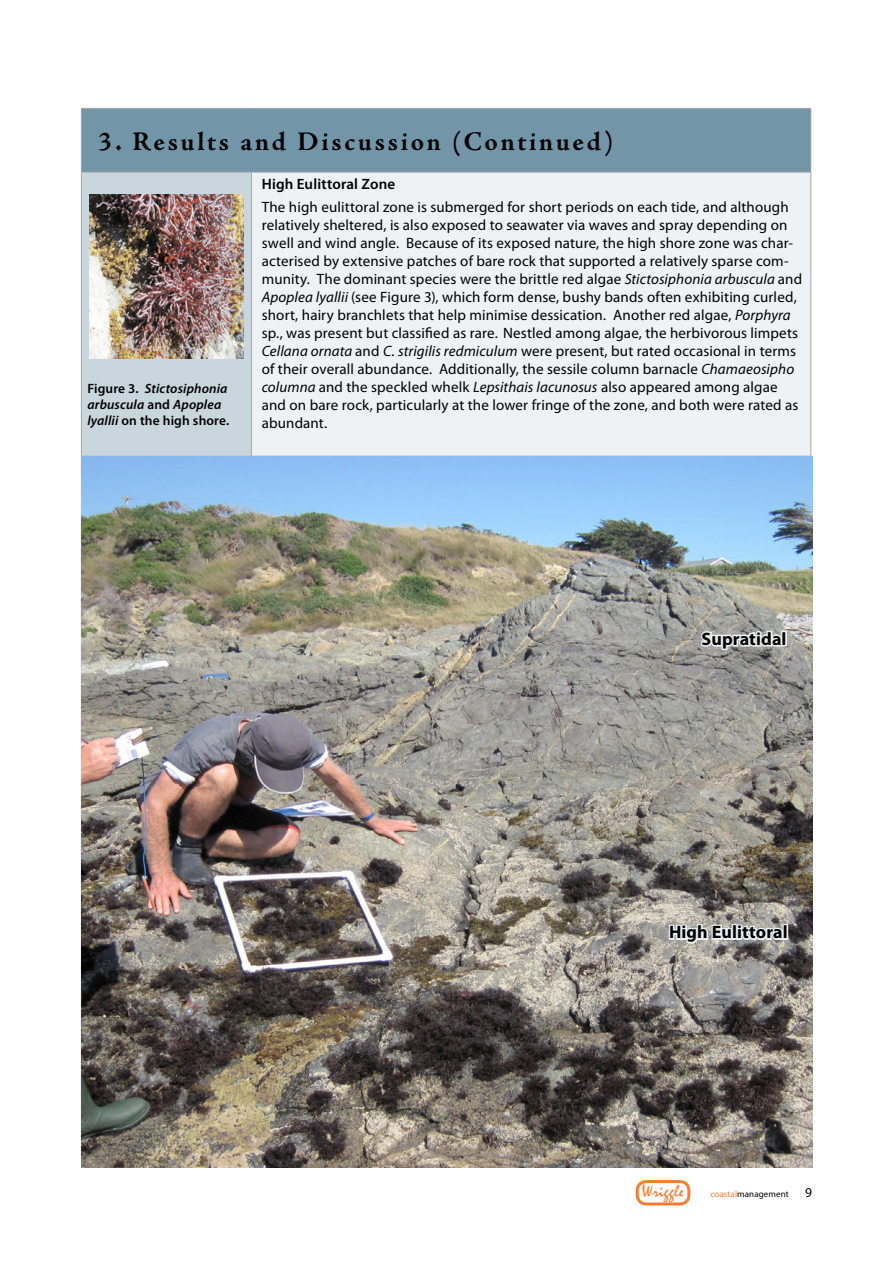
<style>
.page{position:relative;width:893px;height:1263px;background:#fff}
.page>*{position:absolute;margin:0;border:0;box-sizing:border-box;transform-origin:0 0}
.t1{font:700 27px "Adobe Jenson Pro";letter-spacing:.1em;color:#000}
.t2{font:700 18px "Myriad Pro";letter-spacing:.005em;color:#000}
.t3{font:18px "Mistral";letter-spacing:.01em;color:#fa7c33}
.t4{font:15px/18px "Myriad Pro";letter-spacing:.01em;color:#000}
.t5{font:600 15px "Myriad Pro";letter-spacing:.01em;color:#000}
.t6{font:italic 600 13.5px/16.2px "Myriad Pro";letter-spacing:.01em;color:#000}
.t7{font:9px "Myriad Pro";letter-spacing:.01em;color:#000}
.s1{font-style:normal}
.s2{font-style:italic}
.s3{color:#fa7c33}
.s4{font-size:13.5px}
</style>
<div class="page">
<div style="left:636px;top:1180px;width:54px;height:25px;border:3px solid #fa7c33;border-radius:9px"></div>
<div style="left:81px;top:108px;width:730px;height:64px;background:#7295a8"></div>
<div style="left:81px;top:172px;width:170px;height:284px;background:#cad6dd"></div>
<div style="left:251px;top:172px;width:560px;height:284px;background:#eef2f4"></div>
<hr style="left:81px;top:108px;width:170px;height:1px;background:#a7a9ac">
<hr style="left:81px;top:109px;width:1px;height:63px;background:#a7a9ac">
<hr style="left:251px;top:108px;width:560px;height:1px;background:#a7a9ac">
<hr style="left:810px;top:109px;width:1px;height:63px;background:#a7a9ac">
<hr style="left:81px;top:172px;width:170px;height:1px;background:#a7a9ac">
<hr style="left:81px;top:173px;width:1px;height:283px;background:#a7a9ac">
<hr style="left:251px;top:172px;width:560px;height:1px;background:#a7a9ac">
<hr style="left:251px;top:173px;width:1px;height:283px;background:#a7a9ac">
<hr style="left:810px;top:173px;width:1px;height:283px;background:#a7a9ac">
<hr style="left:81px;top:456px;width:170px;height:1px;background:#a7a9ac">
<hr style="left:251px;top:456px;width:560px;height:1px;background:#a7a9ac">
<img style="left:89px;top:195px;width:154px;height:164px">
<img style="left:81px;top:457px;width:731px;height:710px">
<svg style="left:667px;top:877px;width:119px;height:145px;background:#928e8a"></svg>
<div style="left:782px;top:924px;width:6px;height:16px;border:3px solid #eef2f4"></div>
<svg style="left:698px;top:572px;width:86px;height:157px;background:#a2a199"></svg>
<div style="left:781px;top:631px;width:6px;height:15px;border:3px solid #eef2f4"></div>
<h1 class="t1" style="left:98px;top:126px;width:517px">3. Results and Discussion (Continued)</h1>
<p class="t6" style="left:87px;top:380px;width:143px"><span class="s1">Figure 3.</span> Stictosiphonia arbuscula <span class="s1">and</span> Apoplea lyallii <span class="s1">on the high shore.</span></p>
<p class="t5" style="left:262px;top:175px;width:135px">High Eulittoral Zone</p>
<p class="t4" style="left:262px;top:197px;width:542px">The high eulittoral zone is submerged for short periods on each tide, and although relatively sheltered, is also exposed to seawater via waves and spray depending on swell and wind angle. Because of its exposed nature, the high shore zone was char&shy;acterised by extensive patches of bare rock that supported a relatively sparse com&shy;munity. The dominant species were the brittle red algae <span class="s2">Stictosiphonia arbuscula</span> and <span class="s2">Apoplea lyallii</span> (see Figure 3), which form dense, bushy bands often exhibiting curled, short, hairy branchlets that help minimise dessication<span class="s2">.</span> Another red algae, <span class="s2">Porphyra </span>sp., was present but classified as rare. Nestled among algae, the herbivorous limpets <span class="s2">Cellana ornata</span> and <span class="s2">C. strigilis redmiculum</span> were present, but rated occasional in terms of their overall abundance. Additionally, the sessile column barnacle <span class="s2">Chamaeosipho columna</span> and the speckled whelk <span class="s2">Lepsithais lacunosus</span> also appeared among algae and on bare rock, particularly at the lower fringe of the zone, and both were rated as abundant.</p>
<p class="t2" style="left:702px;top:627px;width:86px">Supratidal</p>
<p class="t2" style="left:669px;top:921px;width:120px">High Eulittoral</p>
<p class="t3" style="left:642px;top:1182px;width:43px">Wriggle</p>
<p class="t7" style="left:710px;top:1188px;width:103px"><span class="s3">coastal</span>management <span class="s4">9</span></p>
</div>
